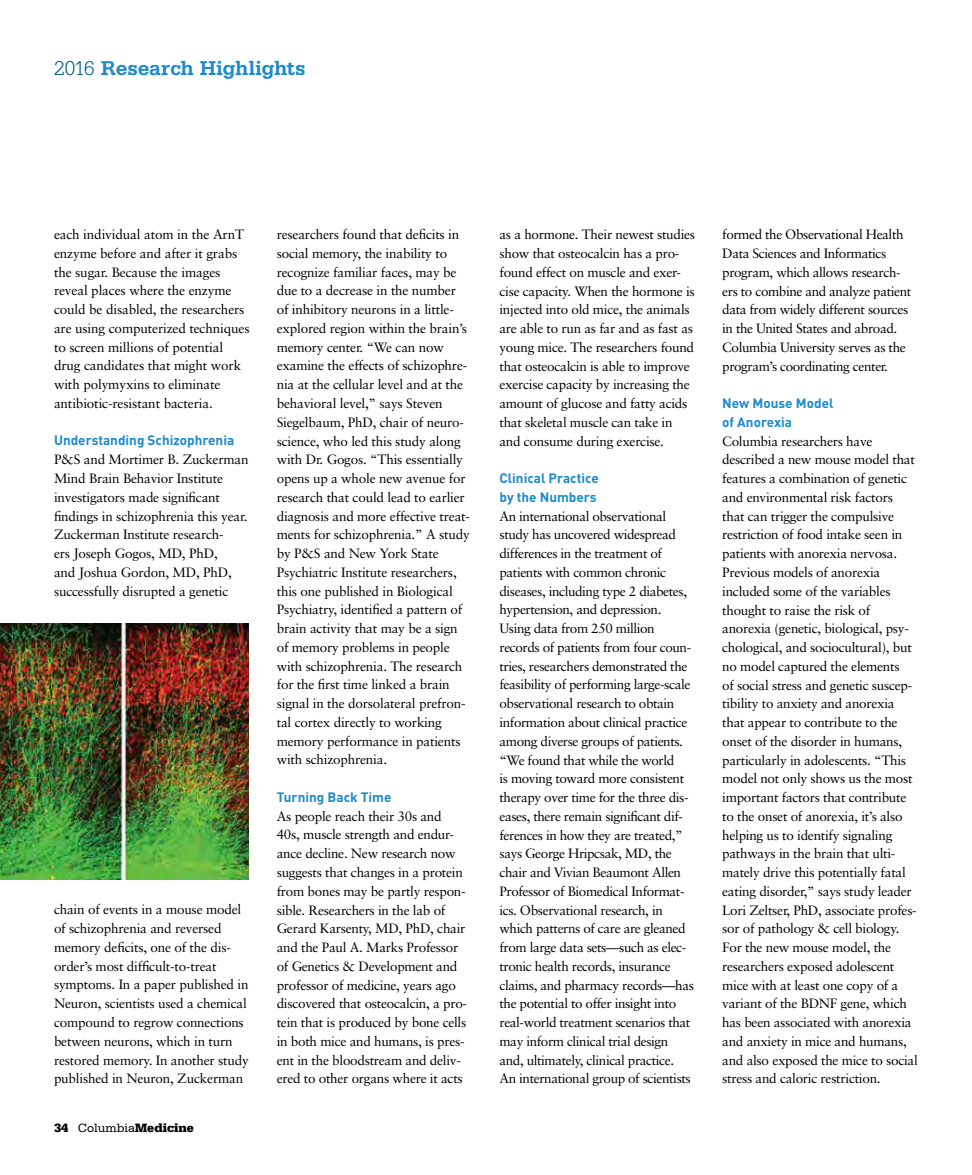
<style>
.page{position:relative;width:972px;height:1175px;background:#fff}
.page>*{position:absolute;margin:0;border:0;box-sizing:border-box;transform-origin:0 0}
.t1{font:700 21.15px "Serifa";letter-spacing:-.01em;color:#1c8acb}
.t2{font:13.5px/18.8px "Sabon";letter-spacing:-.02em;color:#000}
.t3{font:700 13.5px/18.8px "DIN";color:#1c8acb}
.t4{font:900 12.75px "Serifa";color:#000}
.s1{font-weight:300;color:#00558f}
.s2{font-weight:400}
</style>
<div class="page">
<img style="left:0;top:624px;width:249px;height:255px">
<h1 class="t1" style="left:54px;top:56px;width:253px"><span class="s1">2016</span> Research Highlights</h1>
<p class="t2" style="left:54px;top:225px;width:197px">each individual atom in the ArnT enzyme before and after it grabs the sugar. Because the images reveal places where the enzyme could be disabled, the researchers are using computerized techniques to screen millions of potential drug candidates that might work with polymyxins to eliminate antibiotic-resistant bacteria.</p>
<p class="t3" style="left:54px;top:430px;width:182px">Understanding Schizophrenia</p>
<p class="t2" style="left:54px;top:450px;width:196px">P&amp;S and Mortimer B. Zuckerman<br>Mind Brain Behavior Institute investigators made significant findings in schizophrenia this year.<br>Zuckerman Institute research-<br>ers Joseph Gogos, MD, PhD,<br>and Joshua Gordon, MD, PhD, successfully disrupted a genetic</p>
<p class="t2" style="left:54px;top:900px;width:196px">chain of events in a mouse model of schizophrenia and reversed memory deficits, one of the dis&shy;order’s most difficult-to-treat symptoms. In a paper published in<br>Neuron, scientists used a chemical compound to regrow connections between neurons, which in turn restored memory. In another study published in Neuron, Zuckerman</p>
<p class="t4" style="left:54px;top:1119px;width:142px">34 <span class="s2">Columbia</span>Medicine</p>
<p class="t2" style="left:277px;top:225px;width:195px">researchers found that deficits in social memory, the inability to recognize familiar faces, may be due to a decrease in the number of inhibitory neurons in a little&shy;explored region within the brain’s memory center. “We can now examine the effects of schizophre&shy;nia at the cellular level and at the behavioral level,” says Steven<br>Siegelbaum, PhD, chair of neuro&shy;science, who led this study along with Dr. Gogos. “This essentially opens up a whole new avenue for research that could lead to earlier diagnosis and more effective treat&shy;ments for schizophrenia.” A study by P&amp;S and New York State<br>Psychiatric Institute researchers, this one published in Biological<br>Psychiatry, identified a pattern of brain activity that may be a sign of memory problems in people with schizophrenia. The research for the first time linked a brain signal in the dorsolateral prefron&shy;tal cortex directly to working memory performance in patients with schizophrenia.</p>
<p class="t3" style="left:277px;top:787px;width:116px">Turning Back Time</p>
<p class="t2" style="left:277px;top:806px;width:192px">As people reach their 30s and<br>40s, muscle strength and endur&shy;ance decline. New research now suggests that changes in a protein from bones may be partly respon&shy;sible. Researchers in the lab of<br>Gerard Karsenty, MD, PhD, chair and the Paul A. Marks Professor of Genetics &amp; Development and professor of medicine, years ago discovered that osteocalcin, a pro&shy;tein that is produced by bone cells in both mice and humans, is pres&shy;ent in the bloodstream and deliv&shy;ered to other organs where it acts</p>
<p class="t2" style="left:500px;top:225px;width:197px">as a hormone. Their newest studies show that osteocalcin has a pro&shy;found effect on muscle and exer&shy;cise capacity. When the hormone is injected into old mice, the animals are able to run as far and as fast as young mice. The researchers found that osteocalcin is able to improve exercise capacity by increasing the amount of glucose and fatty acids that skeletal muscle can take in and consume during exercise.</p>
<p class="t3" style="left:500px;top:468px;width:101px">Clinical Practice by the Numbers</p>
<p class="t2" style="left:500px;top:506px;width:196px">An international observational study has uncovered widespread differences in the treatment of patients with common chronic diseases, including type 2 diabetes, hypertension, and depression.<br>Using data from 250 million records of patients from four coun&shy;tries, researchers demonstrated the feasibility of performing large-scale observational research to obtain information about clinical practice among diverse groups of patients. “We found that while the world<br>is moving toward more consistent therapy over time for the three dis&shy;eases, there remain significant dif&shy;ferences in how they are treated,” says George Hripcsak, MD, the chair and Vivian Beaumont Allen Professor of Biomedical Informat&shy;ics. Observational research, in which patterns of care are gleaned from large data sets—such as elec&shy;tronic health records, insurance claims, and pharmacy records—has the potential to offer insight into real-world treatment scenarios that may inform clinical trial design and, ultimately, clinical practice.<br>An international group of scientists</p>
<p class="t2" style="left:722px;top:225px;width:191px">formed the Observational Health Data Sciences and Informatics program, which allows research&shy;ers to combine and analyze patient data from widely different sources in the United States and abroad.<br>Columbia University serves as the program’s coordinating center.</p>
<p class="t3" style="left:722px;top:393px;width:113px">New Mouse Model of Anorexia</p>
<p class="t2" style="left:722px;top:431px;width:197px">Columbia researchers have described a new mouse model that features a combination of genetic and environmental risk factors that can trigger the compulsive restriction of food intake seen in patients with anorexia nervosa.<br>Previous models of anorexia included some of the variables thought to raise the risk of anorexia (genetic, biological, psy&shy;chological, and sociocultural), but no model captured the elements<br>of social stress and genetic suscep&shy;tibility to anxiety and anorexia that appear to contribute to the onset of the disorder in humans, particularly in adolescents. “This model not only shows us the most important factors that contribute to the onset of anorexia, it’s also helping us to identify signaling pathways in the brain that ulti&shy;mately drive this potentially fatal eating disorder,” says study leader<br>Lori Zeltser, PhD, associate profes&shy;sor of pathology &amp; cell biology.<br>For the new mouse model, the researchers exposed adolescent mice with at least one copy of a variant of the BDNF gene, which has been associated with anorexia and anxiety in mice and humans, and also exposed the mice to social stress and caloric restriction.</p>
</div>
